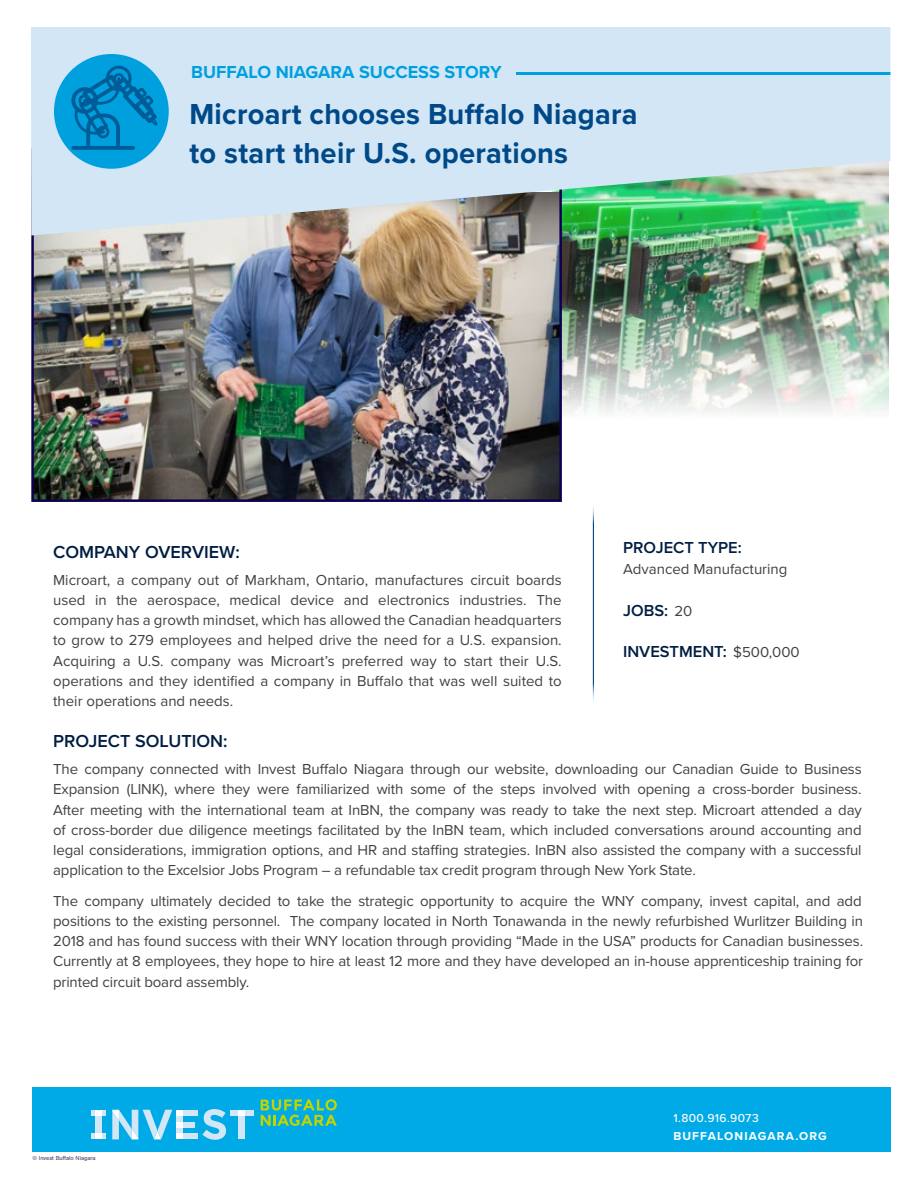
<style>
.page{position:relative;width:918px;height:1188px;background:#fff}
.page>*{position:absolute;margin:0;border:0;box-sizing:border-box;transform-origin:0 0}
.t1{font:700 30px/39px "Proxima Nova";letter-spacing:.01em;color:#004988}
.t2{font:600 18px "Proxima Nova";color:#001e42}
.t3{font:700 18px "Proxima Nova";color:#00a0df}
.t4{font:600 16.5px "Proxima Nova";color:#001e42}
.t5{font:15px/20.2px "Proxima Nova";letter-spacing:-.01em;color:#414042;text-align:justify}
.t6{font:700 12px "Proxima Nova";letter-spacing:.095em;color:#fff}
.t7{font:500 12px "Proxima Nova";letter-spacing:.035em;color:#fff}
.t8{font:6px "Nimbus San";color:#413f67}
.s1{font-weight:400;font-size:15px;color:#414042}
</style>
<div class="page">
<img style="left:562px;top:236px;width:326px;height:177px">
<img style="left:34px;top:236px;width:525px;height:263px">
<hr style="left:592px;top:502px;width:2px;height:202px;background:#004988">
<svg style="left:31px;top:27px;width:859px;height:209px;fill:#d2e6f5"></svg>
<hr style="left:516px;top:72px;width:374px;height:3px;background:#00a0df">
<div style="left:54px;top:54px;width:115px;height:115px;background:#00a0df;border-radius:50%"></div>
<svg style="left:68px;top:62px;width:92px;height:89px"></svg>
<hr style="left:73px;top:146px;width:60px;height:4px;background:#005c97">
<div style="left:32px;top:1087px;width:859px;height:65px;background:#00aae7"></div>
<div style="left:183px;top:1122px;width:12px;height:5px;background:#d2e6f5"></div>
<svg style="left:202px;top:1109px;width:24px;height:31px"></svg>
<div style="left:183px;top:1110px;width:14px;height:6px;background:#d2e6f5"></div>
<div style="left:183px;top:1134px;width:15px;height:5px;background:#d2e6f5"></div>
<div style="left:245px;top:1110px;width:9px;height:5px;background:#d2e6f5"></div>
<div style="left:230px;top:1110px;width:8px;height:5px;background:#d2e6f5"></div>
<div style="left:238px;top:1115px;width:7px;height:24px;background:#d2e6f5"></div>
<svg style="left:238px;top:1110px;width:7px;height:5px"></svg>
<div style="left:95px;top:1116px;width:7px;height:18px;background:#d2e6f5"></div>
<svg style="left:102px;top:1110px;width:4px;height:6px"></svg>
<svg style="left:92px;top:1110px;width:3px;height:6px"></svg>
<div style="left:95px;top:1110px;width:7px;height:6px;background:#fff"></div>
<svg style="left:112px;top:1110px;width:71px;height:29px"></svg>
<svg style="left:92px;top:1134px;width:14px;height:5px"></svg>
<svg style="left:261px;top:1099px;width:76px;height:27px"></svg>
<p class="t3" style="left:191px;top:61px;width:312px">BUFFALO NIAGARA SUCCESS STORY</p>
<h1 class="t1" style="left:189px;top:96px;width:450px">Microart chooses Buffalo Niagara to start their U.S. operations</h1>
<p class="t4" style="left:623px;top:538px;width:120px">PROJECT TYPE:</p>
<p class="t5" style="left:623px;top:560px;width:166px">Advanced Manufacturing</p>
<p class="t4" style="left:623px;top:601px;width:71px">JOBS: <span class="s1">20</span></p>
<p class="t4" style="left:623px;top:642px;width:178px">INVESTMENT: <span class="s1">$500,000</span></p>
<p class="t2" style="left:53px;top:541px;width:188px">COMPANY OVERVIEW:</p>
<p class="t5" style="left:53px;top:570px;width:510px">Microart, a company out of Markham, Ontario, manufactures circuit boards used in the aerospace, medical device and electronics industries. The company has a growth mindset, which has allowed the Canadian headquarters to grow to 279 employees and helped drive the need for a U.S. expansion.<br>Acquiring a U.S. company was Microart’s preferred way to start their U.S. operations and they identified a company in Buffalo that was well suited to their operations and needs.</p>
<p class="t2" style="left:53px;top:731px;width:176px">PROJECT SOLUTION:</p>
<p class="t5" style="left:53px;top:759px;width:810px">The company connected with Invest Buffalo Niagara through our website, downloading our Canadian Guide to Business Expansion (LINK), where they were familiarized with some of the steps involved with opening a cross-border business.<br>After meeting with the international team at InBN, the company was ready to take the next step. Microart attended a day of cross-border due diligence meetings facilitated by the InBN team, which included conversations around accounting and legal considerations, immigration options, and HR and staffing strategies. InBN also assisted the company with a successful application to the Excelsior Jobs Program – a refundable tax credit program through New York State.</p>
<p class="t5" style="left:53px;top:891px;width:812px">The company ultimately decided to take the strategic opportunity to acquire the WNY company, invest capital, and add positions to the existing personnel. The company located in North Tonawanda in the newly refurbished Wurlitzer Building in 2018 and has found success with their WNY location through providing “Made in the USA” products for Canadian businesses.<br>Currently at 8 employees, they hope to hire at least 12 more and they have developed an in-house apprenticeship training for printed circuit board assembly.</p>
<p class="t8" style="left:32px;top:1154px;width:65px">© Invest Buffalo Niagara</p>
<p class="t7" style="left:673px;top:1111px;width:87px">1.800.916.9073</p>
<p class="t6" style="left:673px;top:1129px;width:155px">BUFFALONIAGARA.ORG</p>
</div>
